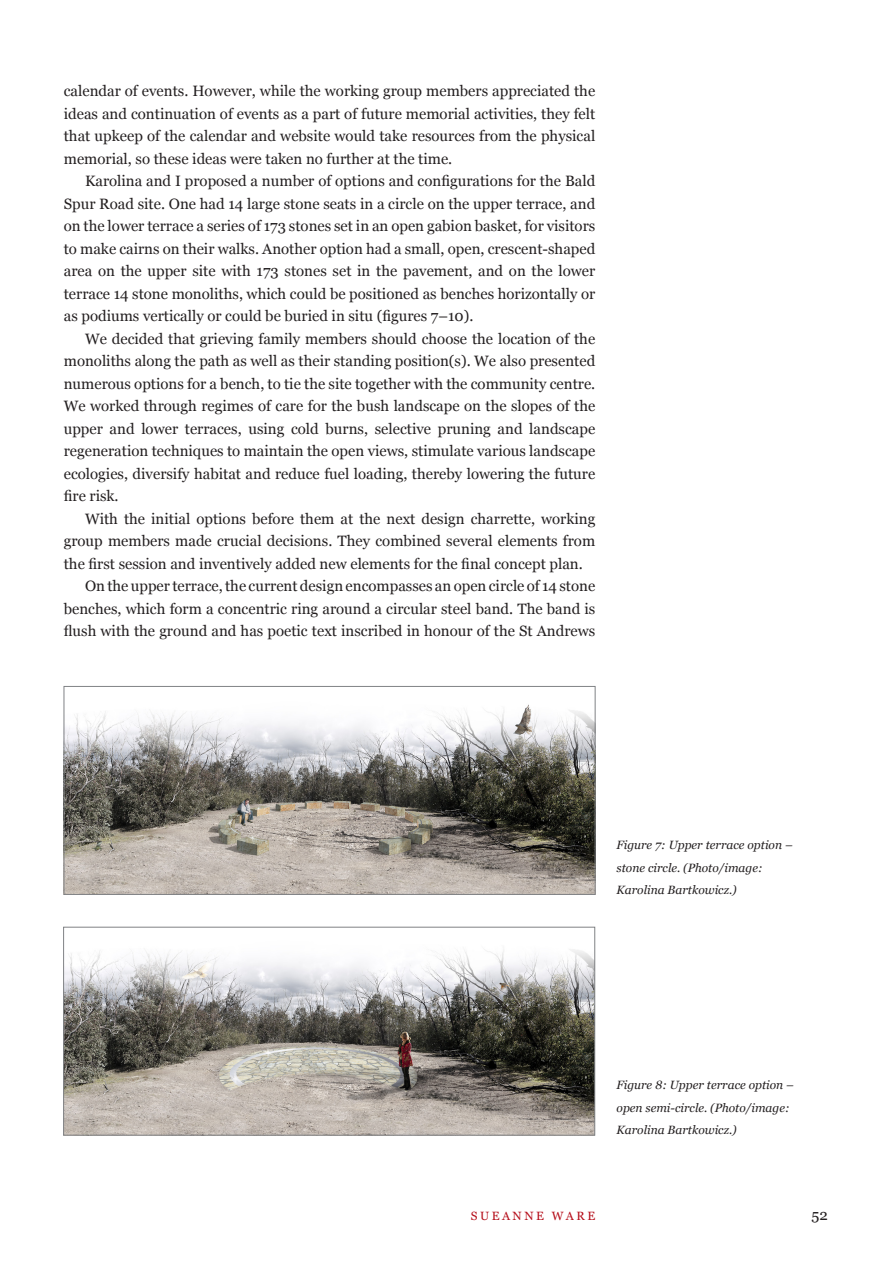
<style>
.page{position:relative;width:893px;height:1263px;background:#fff}
.page>*{position:absolute;margin:0;border:0;box-sizing:border-box;transform-origin:0 0}
.LR_body_text{font:15px/22.5px "Georgia";color:#231f20;text-align:justify}
.LR_caption{font:italic 12px/22.5px "Georgia";color:#231f20}
.t1{font:12px "Georgia";letter-spacing:.21em;color:#b50e1a}
</style>
<div class="page">
<img style="left:66px;top:704px;width:527px;height:189px">
<div style="left:64px;top:686px;width:531px;height:209px;border:1px solid #808285"></div>
<img style="left:65px;top:949px;width:528px;height:184px">
<div style="left:63px;top:927px;width:532px;height:208px;border:1px solid #808285"></div>
<p class="LR_body_text" style="left:64px;top:80px;width:533px">calendar of events. However, while the working group members appreciated the ideas and continuation of events as a part of future memorial activities, they felt that upkeep of the calendar and website would take resources from the physical memorial, so these ideas were taken no further at the time.</p>
<p class="LR_body_text" style="left:64px;top:170px;width:533px;text-indent:21px">Karolina and I proposed a number of options and configurations for the Bald Spur Road site. One had 14 large stone seats in a circle on the upper terrace, and on the lower terrace a series of 173 stones set in an open gabion basket, for visitors to make cairns on their walks. Another option had a small, open, crescent-shaped area on the upper site with 173 stones set in the pavement, and on the lower terrace 14 stone monoliths, which could be positioned as benches horizontally or as podiums vertically or could be buried in situ (figures 7–10).</p>
<p class="LR_body_text" style="left:64px;top:328px;width:533px;text-indent:21px">We decided that grieving family members should choose the location of the monoliths along the path as well as their standing position(s). We also presented numerous options for a bench, to tie the site together with the community centre.<br>We worked through regimes of care for the bush landscape on the slopes of the upper and lower terraces, using cold burns, selective pruning and landscape regeneration techniques to maintain the open views, stimulate various landscape ecologies, diversify habitat and reduce fuel loading, thereby lowering the future fire risk.</p>
<p class="LR_body_text" style="left:64px;top:508px;width:533px;text-indent:21px">With the initial options before them at the next design charrette, working group members made crucial decisions. They combined several elements from the first session and inventively added new elements for the final concept plan.</p>
<p class="LR_body_text" style="left:64px;top:575px;width:533px;text-indent:21px">On the upper terrace, the current design encompasses an open circle of 14 stone benches, which form a concentric ring around a circular steel band. The band is flush with the ground and has poetic text inscribed in honour of the St Andrews</p>
<p class="LR_caption" style="left:617px;top:834px;width:178px">Figure 7: Upper terrace option – stone circle. (Photo/image:<br>Karolina Bartkowicz.)</p>
<p class="LR_caption" style="left:617px;top:1074px;width:179px">Figure 8: Upper terrace option – open semi-circle. (Photo/image:<br>Karolina Bartkowicz.)</p>
<p class="t1" style="left:471px;top:1209px;width:126px">SUEANNE WARE</p>
<p class="LR_body_text" style="left:811px;top:1204px;width:18px">52</p>
</div>
